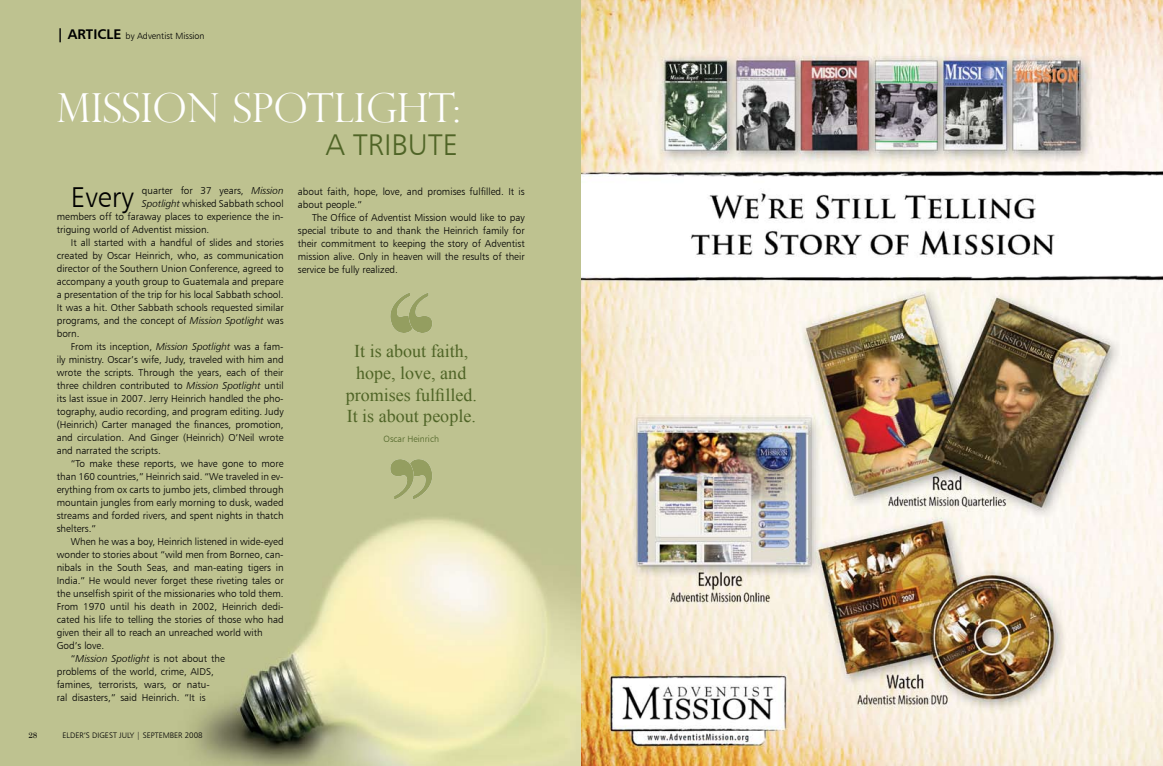
<style>
.page{position:relative;width:1163px;height:766px;background:#fff}
.page>*{position:absolute;margin:0;border:0;box-sizing:border-box;transform-origin:0 0}
.t1{font:300 40px "Perpetua Titling";color:#fff}
.t2{font:30px "Humanist 777 BT Light B";color:#4f6426}
.t3{font:28.7px "Humanist 777 BT Light B";color:#000}
.t4{font:18px/21.6px "Times New Roman";color:#4f6426;text-align:center}
.t5{font:14px "Humanist 777 BT Bold B";color:#000}
.t6{font:10px/13px "Humanist 777 BT Light B";color:#000}
.t7{font:10px "Humanist 777 BT Light Italic B";color:#000}
.t8{font:9px "Humanist 777 BT Light B";color:#000}
.t9{font:9px "Humanist 777 BT Light B";color:#4f6426}
.t10{font:8px "Humanist 777 BT Light B";color:#000}
.t11{font:8px "Century";color:#000}
.s1{font-family:"Humanist 777 BT Light Italic B"}
.s2{font-family:"Humanist 777 BT Light B"}
</style>
<div class="page">
<img style="left:0;top:0;width:1162px;height:765px">
<img style="left:410px;top:458px;width:23px;height:41px">
<img style="left:390px;top:459px;width:24px;height:40px">
<img style="left:389px;top:292px;width:20px;height:41px">
<img style="left:409px;top:292px;width:23px;height:41px">
<h3 class="t5" style="left:57px;top:25px;width:66px">| aRTIclE</h3>
<p class="t8" style="left:126px;top:30px;width:80px">by Adventist Mission</p>
<h1 class="t1" style="left:57px;top:83px;width:404px">MISSION SPOTLIGHT:</h1>
<h3 class="t3" style="left:71px;top:179px;width:64px">Every</h3>
<p class="t6" style="left:142px;top:184px;width:143px">quarter for 37 years, <span class="s1">Mission</span></p>
<p class="t6" style="left:142px;top:197px;width:143px"><span class="s1">Spotlight</span> whisked Sabbath school</p>
<p class="t6" style="left:57px;top:210px;width:228px">members off to faraway places to experience the in-</p>
<p class="t6" style="left:57px;top:223px;width:154px">triguing world of Adventist mission.</p>
<p class="t6" style="left:71px;top:236px;width:214px">It all started with a handful of slides and stories</p>
<p class="t6" style="left:57px;top:249px;width:228px">created by Oscar Heinrich, who, as communication</p>
<p class="t6" style="left:57px;top:262px;width:228px">director of the Southern Union Conference, agreed to</p>
<p class="t6" style="left:57px;top:275px;width:228px">accompany a youth group to Guatemala and prepare</p>
<p class="t6" style="left:57px;top:288px;width:228px">a presentation of the trip for his local Sabbath school.</p>
<p class="t6" style="left:57px;top:301px;width:228px">It was a hit. Other Sabbath schools requested similar</p>
<p class="t6" style="left:57px;top:314px;width:228px">programs, and the concept of <span class="s1">Mission Spotlight</span> was</p>
<p class="t6" style="left:57px;top:327px;width:24px">born.</p>
<p class="t6" style="left:71px;top:340px;width:214px">From its inception, <span class="s1">Mission Spotlight</span> was a fam-</p>
<p class="t6" style="left:57px;top:353px;width:228px">ily ministry. Oscar’s wife, Judy, traveled with him and</p>
<p class="t6" style="left:57px;top:366px;width:228px">wrote the scripts. Through the years, each of their</p>
<p class="t6" style="left:57px;top:379px;width:228px">three children contributed to <span class="s1">Mission Spotlight</span> until</p>
<p class="t6" style="left:57px;top:392px;width:228px">its last issue in 2007. Jerry Heinrich handled the pho-</p>
<p class="t6" style="left:57px;top:405px;width:228px">tography, audio recording, and program editing. Judy</p>
<p class="t6" style="left:57px;top:418px;width:228px">(Heinrich) Carter managed the finances, promotion,</p>
<p class="t6" style="left:57px;top:431px;width:228px">and circulation. And Ginger (Heinrich) O’Neil wrote</p>
<p class="t6" style="left:57px;top:444px;width:106px">and narrated the scripts.</p>
<p class="t6" style="left:71px;top:457px;width:214px">“To make these reports, we have gone to more</p>
<p class="t6" style="left:57px;top:470px;width:228px">than 160 countries,” Heinrich said. “We traveled in ev-</p>
<p class="t6" style="left:57px;top:483px;width:228px">erything from ox carts to jumbo jets, climbed through</p>
<p class="t6" style="left:57px;top:496px;width:228px">mountain jungles from early morning to dusk, waded</p>
<p class="t6" style="left:57px;top:509px;width:228px">streams and forded rivers, and spent nights in thatch</p>
<p class="t6" style="left:57px;top:522px;width:41px">shelters.”</p>
<p class="t6" style="left:71px;top:535px;width:214px">When he was a boy, Heinrich listened in wide-eyed</p>
<p class="t6" style="left:57px;top:548px;width:228px">wonder to stories about “wild men from Borneo, can-</p>
<p class="t6" style="left:57px;top:561px;width:228px">nibals in the South Seas, and man-eating tigers in</p>
<p class="t6" style="left:57px;top:574px;width:228px">India.” He would never forget these riveting tales or</p>
<p class="t6" style="left:57px;top:587px;width:228px">the unselfish spirit of the missionaries who told them.</p>
<p class="t6" style="left:57px;top:600px;width:228px">From 1970 until his death in 2002, Heinrich dedi-</p>
<p class="t6" style="left:57px;top:613px;width:228px">cated his life to telling the stories of those who had</p>
<p class="t6" style="left:57px;top:626px;width:208px">given their all to reach an unreached world with</p>
<p class="t6" style="left:57px;top:639px;width:49px">God’s love.</p>
<p class="t7" style="left:71px;top:652px;width:155px"><span class="s2">“</span>Mission Spotlight <span class="s2">is not about the</span></p>
<p class="t6" style="left:57px;top:665px;width:158px">problems of the world, crime, AIDS, famines, terrorists, wars, or natu&shy;ral disasters,” said Heinrich. “It is</p>
<p class="t11" style="left:28px;top:727px;width:10px">28</p>
<p class="t10" style="left:63px;top:729px;width:142px">ELDER’S DIGEST JULY | SEPTEMBER 2008</p>
<p class="t10" style="left:57px;top:729px;width:142px">ELDER’S DIGEST JULY | SEPTEMBER 2008</p>
<h2 class="t2" style="left:325px;top:126px;width:134px">A TRIBUTE</h2>
<p class="t6" style="left:298px;top:184px;width:228px">about faith, hope, love, and promises fulfilled. It is about people.”</p>
<p class="t6" style="left:298px;top:210px;width:228px;text-align:justify;text-indent:14px">The Office of Adventist Mission would like to pay special tribute to and thank the Heinrich family for their commitment to keeping the story of Adventist mission alive. Only in heaven will the results of their service be fully realized.</p>
<h3 class="t4" style="left:346px;top:340px;width:133px">It is about faith, hope, love, and promises fulfilled.<br>It is about people.</h3>
<p class="t9" style="left:383px;top:433px;width:57px">Oscar Heinrich</p>
</div>
